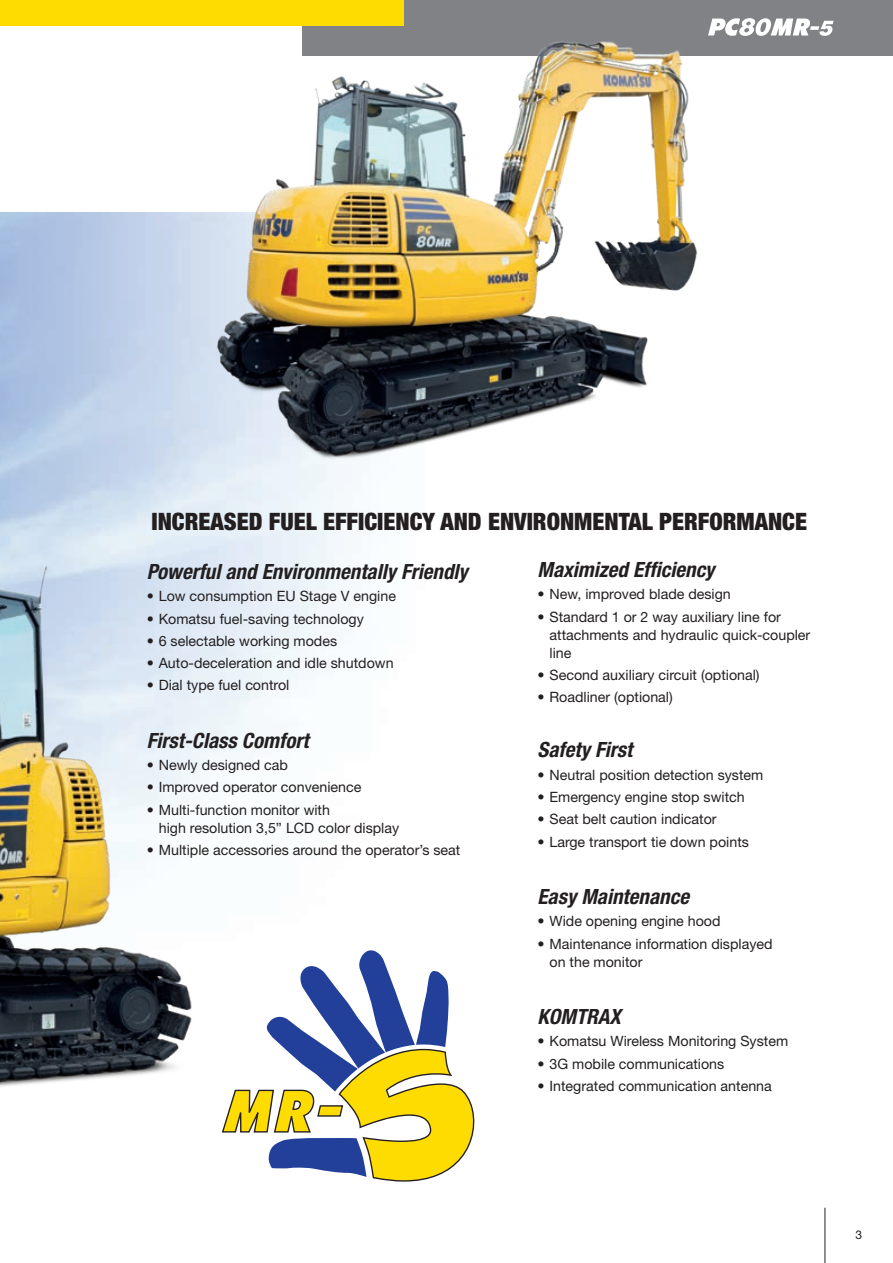
<style>
.page{position:relative;width:893px;height:1263px;background:#fff}
.page>*{position:absolute;margin:0;border:0;box-sizing:border-box;transform-origin:0 0}
.t1{font:italic 55.05px "Komatsu VI";color:#ffdc01;scale:.92 1}
.t2{font:900 condensed 24px "Helvetica Neue LT Pro";color:#231f20}
.t3{font:italic 700 condensed 21px "Helvetica Neue LT Pro";color:#231f20}
.t4{font:14.25px/18px "Helvetica Neue LT Pro";color:#231f20}
.t5{font:12px "Helvetica Neue LT Pro";color:#231f20}
</style>
<div class="page">
<div style="left:303px;top:0;width:590px;height:55px;background:#808285"></div>
<div style="left:0;top:0;width:404px;height:26px;background:#ffdc01"></div>
<svg style="left:221px;top:950px;width:253px;height:231px"></svg>
<img style="left:0;top:347px;width:221px;height:741px">
<img style="left:190px;top:26px;width:530px;height:452px">
<hr style="left:825px;top:1208px;width:1px;height:55px;background:#231f20">
<svg style="left:708px;top:18px;width:125px;height:18px"></svg>
<h2 class="t2" style="left:151px;top:507px;width:657px">INCREASED FUEL EFFICIENCY AND ENVIRONMENTAL PERFORMANCE</h2>
<h3 class="t3" style="left:147px;top:559px;width:323px">Powerful and Environmentally Friendly</h3>
<p class="t4" style="left:147px;top:587px;width:251px">• Low consumption EU Stage V engine</p>
<p class="t4" style="left:147px;top:609px;width:219px">• Komatsu fuel-saving technology</p>
<p class="t4" style="left:147px;top:631px;width:192px">• 6 selectable working modes</p>
<p class="t4" style="left:147px;top:654px;width:248px">• Auto-deceleration and idle shutdown</p>
<p class="t4" style="left:147px;top:676px;width:144px">• Dial type fuel control</p>
<h3 class="t3" style="left:147px;top:728px;width:163px">First-Class Comfort</h3>
<p class="t4" style="left:147px;top:756px;width:143px">• Newly designed cab</p>
<p class="t4" style="left:147px;top:778px;width:216px">• Improved operator convenience</p>
<p class="t4" style="left:159px;top:800px;width:242px;text-indent:-12px">• Multi-function monitor with<br>high resolution 3,5” LCD color display</p>
<p class="t4" style="left:147px;top:840px;width:315px">• Multiple accessories around the operator’s seat</p>
<h1 class="t1" style="left:222px;top:1083px;width:132px">MR-</h1>
<h3 class="t3" style="left:537px;top:557px;width:178px">Maximized Efficiency</h3>
<p class="t4" style="left:537px;top:585px;width:195px">• New, improved blade design</p>
<p class="t4" style="left:549px;top:607px;width:262px;text-indent:-12px">• Standard 1 or 2 way auxiliary line for attachments and hydraulic quick-coupler line</p>
<p class="t4" style="left:537px;top:665px;width:224px">• Second auxiliary circuit (optional)</p>
<p class="t4" style="left:537px;top:688px;width:137px">• Roadliner (optional)</p>
<h3 class="t3" style="left:537px;top:737px;width:96px">Safety First</h3>
<p class="t4" style="left:537px;top:765px;width:227px">• Neutral position detection system</p>
<p class="t4" style="left:537px;top:787px;width:209px">• Emergency engine stop switch</p>
<p class="t4" style="left:537px;top:810px;width:181px">• Seat belt caution indicator</p>
<p class="t4" style="left:537px;top:832px;width:213px">• Large transport tie down points</p>
<h3 class="t3" style="left:537px;top:884px;width:153px">Easy Maintenance</h3>
<p class="t4" style="left:537px;top:912px;width:185px">• Wide opening engine hood</p>
<p class="t4" style="left:549px;top:934px;width:225px;text-indent:-12px">• Maintenance information displayed on the monitor</p>
<h3 class="t3" style="left:537px;top:1004px;width:85px">KOMTRAX</h3>
<p class="t4" style="left:537px;top:1032px;width:252px">• Komatsu Wireless Monitoring System</p>
<p class="t4" style="left:537px;top:1054px;width:188px">• 3G mobile communications</p>
<p class="t4" style="left:537px;top:1076px;width:236px">• Integrated communication antenna</p>
<p class="t5" style="left:856px;top:1227px;width:8px">3</p>
</div>
